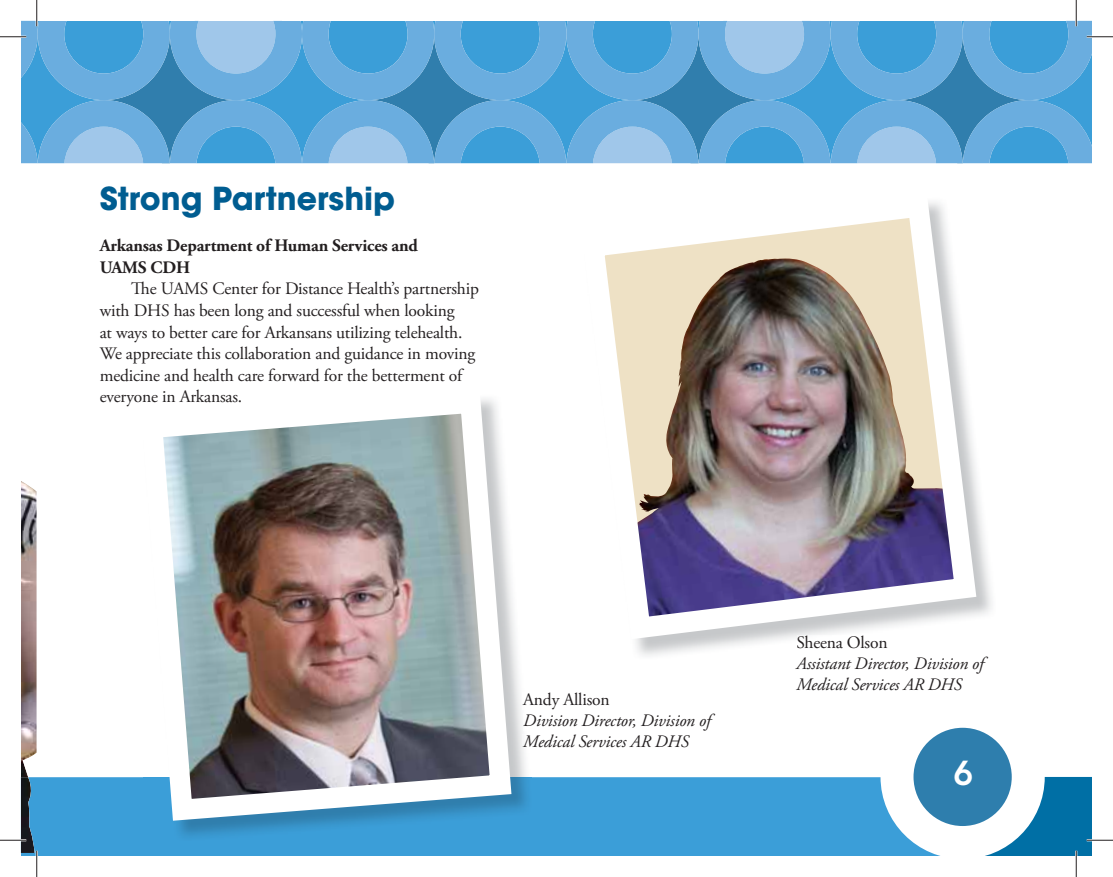
<style>
.page{position:relative;width:1113px;height:877px;background:#fff}
.page>*{position:absolute;margin:0;border:0;box-sizing:border-box;transform-origin:0 0}
.t1{font:800 34.3px "Avenir LT Std";color:#fff}
.t2{font:700 31.5px "ITC Avant Garde Std";color:#005d91}
.t3{font:17.5px/21.5px "Adobe Garamond Pro";letter-spacing:-.01em;color:#231f20}
.t4{font:italic 17.5px/21px "Adobe Garamond Pro";letter-spacing:-.01em;color:#231f20}
.t5{font:700 17.5px/21.5px "Adobe Garamond Pro";letter-spacing:-.01em;color:#231f20}
</style>
<div class="page">
<div style="left:21px;top:777px;width:860px;height:79px;background:#3b9ed8"></div>
<div style="left:972px;top:777px;width:120px;height:79px;background:#006fa5"></div>
<svg style="left:881px;top:727px;width:164px;height:129px"></svg>
<img style="left:21px;top:481px;width:16px;height:296px">
<img style="left:21px;top:777px;width:14px;height:76px">
<img style="left:143px;top:728px;width:389px;height:113px">
<img style="left:523px;top:728px;width:9px;height:2px">
<svg style="left:523px;top:734px;width:9px;height:13px"></svg>
<img style="left:130px;top:399px;width:392px;height:432px">
<img style="left:605px;top:202px;width:383px;height:448px">
<hr style="left:0;top:839px;width:26px;height:2px;background:#fff">
<hr style="left:1087px;top:839px;width:26px;height:2px;background:#fff">
<hr style="left:36px;top:850px;width:2px;height:27px;background:#fff">
<hr style="left:1075px;top:850px;width:2px;height:27px;background:#fff">
<svg style="left:0;top:840px;width:26px;height:1px"></svg>
<svg style="left:1087px;top:840px;width:26px;height:1px"></svg>
<svg style="left:36px;top:850px;width:1px;height:27px"></svg>
<svg style="left:0;top:0;width:1113px;height:163px"></svg>
<svg style="left:1076px;top:850px;width:1px;height:27px"></svg>
<h2 class="t2" style="left:100px;top:183px;width:297px">Strong Partnership</h2>
<p class="t5" style="left:100px;top:236px;width:320px">Arkansas Department of Human Services and<br>UAMS CDH</p>
<p class="t3" style="left:100px;top:280px;width:381px;text-indent:32px">The UAMS Center for Distance Health’s partnership with DHS has been long and successful when looking<br>at ways to better care for Arkansans utilizing telehealth.<br>We appreciate this collaboration and guidance in moving medicine and health care forward for the betterment of everyone in Arkansas.</p>
<p class="t3" style="left:523px;top:690px;width:88px">Andy Allison</p>
<p class="t4" style="left:523px;top:711px;width:189px">Division Director, Division of<br>Medical Services AR DHS</p>
<p class="t3" style="left:796px;top:633px;width:93px">Sheena Olson</p>
<p class="t4" style="left:796px;top:654px;width:26px">A i</p>
<p class="t4" style="left:855px;top:654px;width:19px">Di</p>
<p class="t4" style="left:914px;top:654px;width:40px">Di ii</p>
<p class="t4" style="left:796px;top:654px;width:189px;text-indent:10px">ss stant rector, v s on of<br>Medical Services AR DHS</p>
<h1 class="t1" style="left:953px;top:753px;width:22px">6</h1>
</div>
